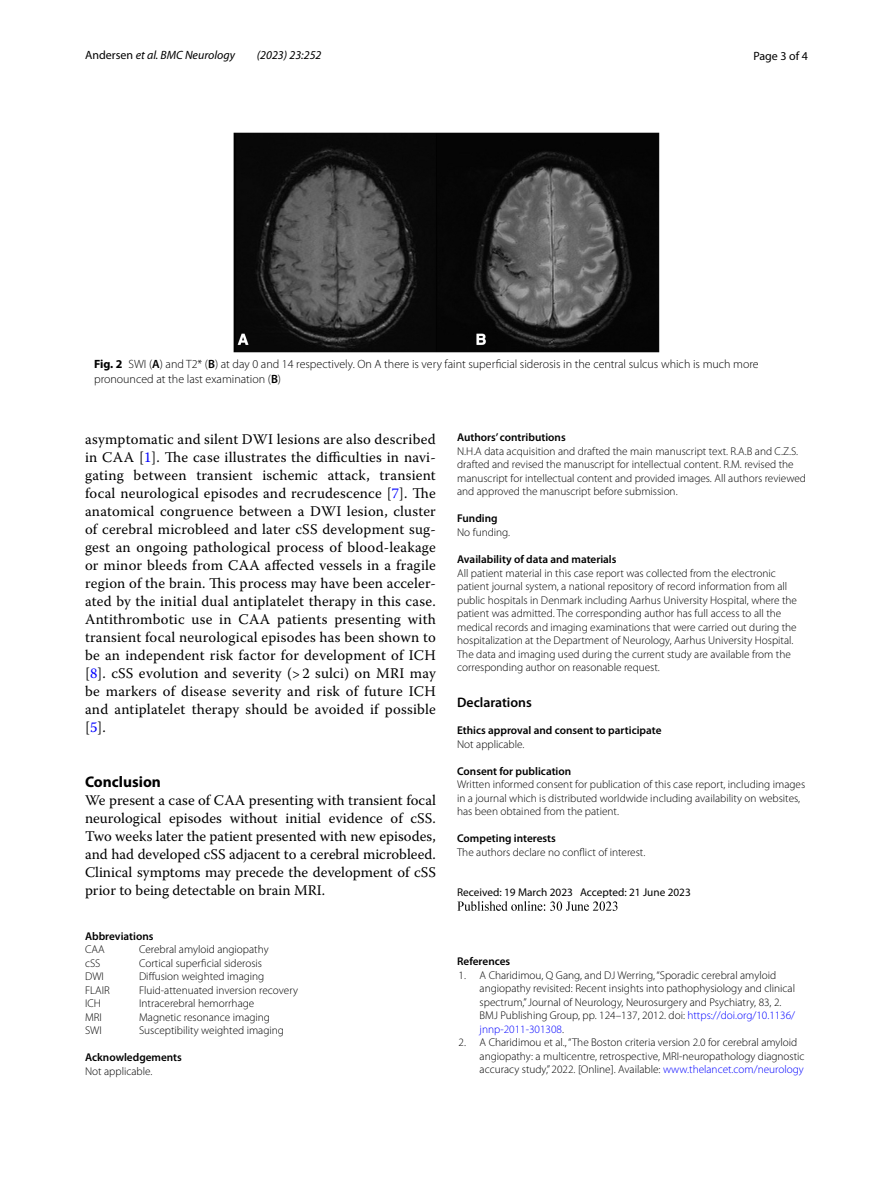
<style>
.page{position:relative;width:893px;height:1187px;background:#fff}
.page>*{position:absolute;margin:0;border:0;box-sizing:border-box;transform-origin:0 0}
.t1{font:700 15.45px "Myriad Pro";color:#000}
.t2{font:14.7px/18px "Warnock Pro";letter-spacing:.005em;color:#000;text-align:justify}
.t3{font:600 13.8px "Myriad Pro";color:#000}
.t4{font:300 12px/15px "Myriad Pro";color:#000}
.t5{font:italic 12px "Myriad Pro";color:#000}
.t6{font:12px "Myriad Pro";color:#000}
.t7{font:300 11.25px/13.5px "Myriad Pro";color:#000}
.t8{font:600 11.25px "Myriad Pro";color:#000}
.t9{font:11.25px "Myriad Pro";color:#000}
.s1{font-style:normal}
.s2{font-weight:700}
.s3{font-weight:600}
.s4{color:#00f}
</style>
<div class="page">
<img style="left:457px;top:901px;width:161px;height:10px">
<img style="left:234px;top:133px;width:425px;height:220px">
<p class="t5" style="left:85px;top:48px;width:151px"><span class="s1">Andersen</span> et al. BMC Neurology</p>
<p class="t5" style="left:257px;top:48px;width:66px">(2023) 23:252</p>
<p class="t6" style="left:753px;top:48px;width:56px">Page 3 of 4</p>
<p class="t4" style="left:94px;top:357px;width:666px"><span class="s2">Fig. 2</span> SWI (<span class="s3">A</span>) and T2* (<span class="s3">B</span>) at day 0 and 14 respectively. On A there is very faint superficial siderosis in the central sulcus which is much more pronounced at the last examination (<span class="s3">B</span>)</p>
<p class="t2" style="left:85px;top:429px;width:352px">asymptomatic and silent DWI lesions are also described in CAA [<span class="s4">1</span>]. The case illustrates the difficulties in navi&shy;gating between transient ischemic attack, transient focal neurological episodes and recrudescence [<span class="s4">7</span>]. The anatomical congruence between a DWI lesion, cluster of cerebral microbleed and later cSS development sug&shy;gest an ongoing pathological process of blood-leakage or minor bleeds from CAA affected vessels in a fragile region of the brain. This process may have been acceler&shy;ated by the initial dual antiplatelet therapy in this case.<br>Antithrombotic use in CAA patients presenting with transient focal neurological episodes has been shown to be an independent risk factor for development of ICH [<span class="s4">8</span>]. cSS evolution and severity (&gt; 2 sulci) on MRI may be markers of disease severity and risk of future ICH and antiplatelet therapy should be avoided if possible [<span class="s4">5</span>].</p>
<h1 class="t1" style="left:85px;top:771px;width:77px">Conclusion</h1>
<p class="t2" style="left:85px;top:790px;width:352px">We present a case of CAA presenting with transient focal neurological episodes without initial evidence of cSS.<br>Two weeks later the patient presented with new episodes, and had developed cSS adjacent to a cerebral microbleed.<br>Clinical symptoms may precede the development of cSS prior to being detectable on brain MRI.</p>
<p class="t8" style="left:85px;top:928px;width:70px">Abbreviations</p>
<p class="t7" style="left:85px;top:942px;width:21px">CAA</p>
<p class="t7" style="left:139px;top:942px;width:131px">Cerebral amyloid angiopathy</p>
<p class="t7" style="left:85px;top:956px;width:17px">cSS</p>
<p class="t7" style="left:139px;top:956px;width:125px">Cortical superficial siderosis</p>
<p class="t7" style="left:85px;top:969px;width:20px">DWI</p>
<p class="t7" style="left:139px;top:969px;width:127px">Diffusion weighted imaging</p>
<p class="t7" style="left:85px;top:983px;width:26px">FLAIR</p>
<p class="t7" style="left:139px;top:983px;width:160px">Fluid-attenuated inversion recovery</p>
<p class="t7" style="left:85px;top:996px;width:17px">ICH</p>
<p class="t7" style="left:139px;top:996px;width:117px">Intracerebral hemorrhage</p>
<p class="t7" style="left:85px;top:1010px;width:18px">MRI</p>
<p class="t7" style="left:139px;top:1010px;width:132px">Magnetic resonance imaging</p>
<p class="t7" style="left:85px;top:1023px;width:18px">SWI</p>
<p class="t7" style="left:139px;top:1023px;width:146px">Susceptibility weighted imaging</p>
<p class="t8" style="left:85px;top:1050px;width:98px">Acknowledgements</p>
<p class="t7" style="left:85px;top:1064px;width:69px">Not applicable.</p>
<p class="t8" style="left:457px;top:430px;width:110px">Authors’ contributions</p>
<p class="t7" style="left:457px;top:444px;width:350px">N.H.A data acquisition and drafted the main manuscript text. R.A.B and C.Z.S. drafted and revised the manuscript for intellectual content. R.M. revised the manuscript for intellectual content and provided images. All authors reviewed and approved the manuscript before submission.</p>
<p class="t8" style="left:457px;top:511px;width:42px">Funding</p>
<p class="t7" style="left:457px;top:525px;width:54px">No funding.</p>
<p class="t8" style="left:457px;top:552px;width:161px">Availability of data and materials</p>
<p class="t7" style="left:457px;top:566px;width:341px">All patient material in this case report was collected from the electronic patient journal system, a national repository of record information from all public hospitals in Denmark including Aarhus University Hospital, where the patient was admitted. The corresponding author has full access to all the medical records and imaging examinations that were carried out during the hospitalization at the Department of Neurology, Aarhus University Hospital.<br>The data and imaging used during the current study are available from the corresponding author on reasonable request.</p>
<p class="t3" style="left:457px;top:693px;width:76px">Declarations</p>
<p class="t8" style="left:457px;top:723px;width:206px">Ethics approval and consent to participate</p>
<p class="t7" style="left:457px;top:737px;width:69px">Not applicable.</p>
<p class="t8" style="left:457px;top:763px;width:116px">Consent for publication</p>
<p class="t7" style="left:457px;top:777px;width:350px">Written informed consent for publication of this case report, including images in a journal which is distributed worldwide including availability on websites, has been obtained from the patient.</p>
<p class="t8" style="left:457px;top:831px;width:100px">Competing interests</p>
<p class="t7" style="left:457px;top:845px;width:190px">The authors declare no conflict of interest.</p>
<p class="t9" style="left:457px;top:885px;width:235px">Received: 19 March 2023 Accepted: 21 June 2023</p>
<p class="t8" style="left:457px;top:954px;width:55px">References</p>
<p class="t7" style="left:480px;top:968px;width:317px;text-indent:-21px">1. A Charidimou, Q Gang, and DJ Werring, “Sporadic cerebral amyloid angiopathy revisited: Recent insights into pathophysiology and clinical spectrum,” Journal of Neurology, Neurosurgery and Psychiatry, 83, 2.<br>BMJ Publishing Group, pp. 124–137, 2012. doi: <span class="s4">https://doi.org/10.1136/ jnnp-2011-301308</span>.</p>
<p class="t7" style="left:480px;top:1035px;width:326px;text-indent:-21px">2. A Charidimou et al., “The Boston criteria version 2.0 for cerebral amyloid angiopathy: a multicentre, retrospective, MRI-neuropathology diagnostic accuracy study,” 2022. [Online]. Available: <span class="s4">www.thelancet.com/neurology</span></p>
</div>
